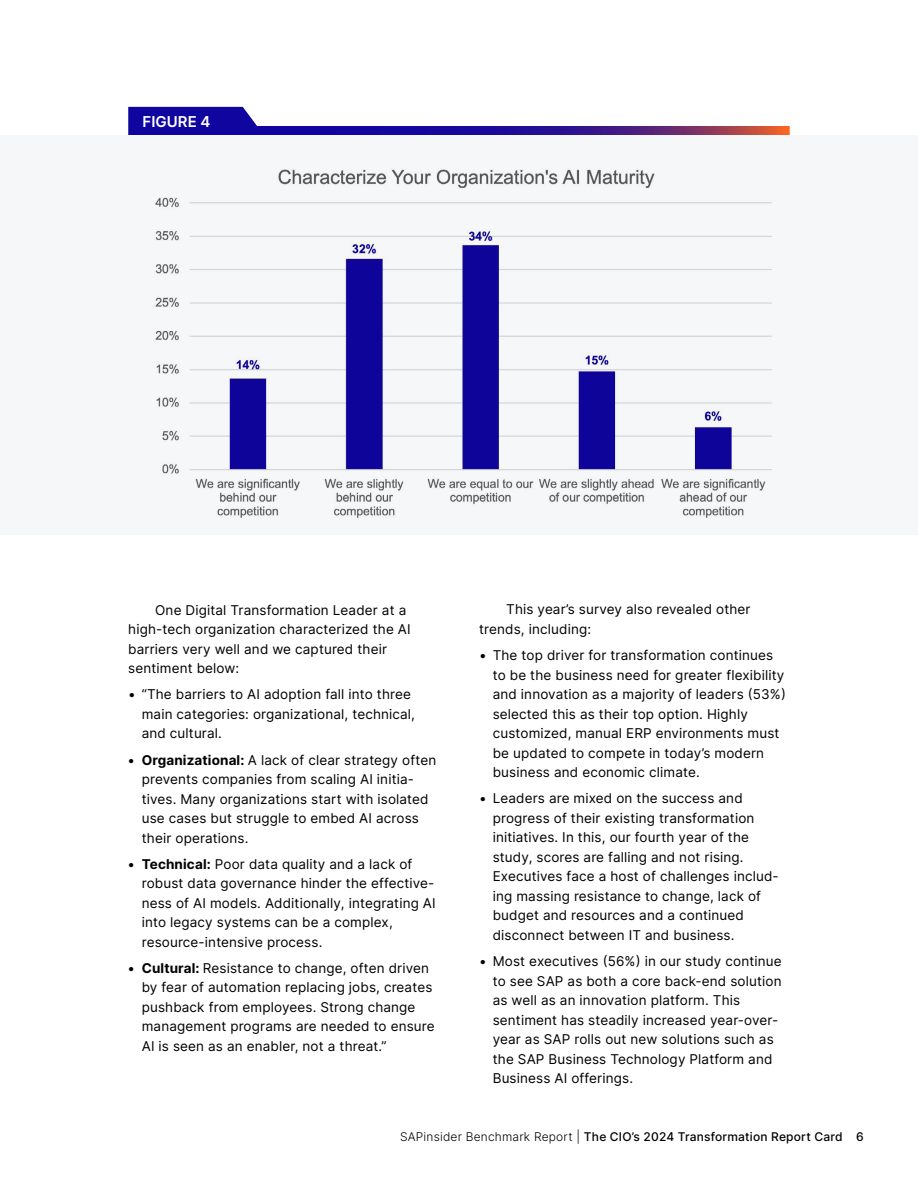
<style>
.page{position:relative;width:918px;height:1188px;background:#fff}
.page>*{position:absolute;margin:0;border:0;box-sizing:border-box;transform-origin:0 0}
.t1{font:600 15px "Inter";color:#fff}
.t2{font:13.5px/19.5px "Inter";letter-spacing:.01em;color:#000}
.t3{font:500 12px "Inter";letter-spacing:.015em;color:#000}
.s1{font-weight:700}
.s2{font-weight:300}
</style>
<div class="page">
<div style="left:0;top:135px;width:918px;height:400px;background:#f6f7f8"></div>
<svg style="left:128px;top:107px;width:662px;height:28px"></svg>
<img style="left:155px;top:169px;width:617px;height:349px">
<p class="t1" style="left:143px;top:110px;width:69px">FIGURE 4</p>
<p class="t2" style="left:128px;top:600px;width:284px;text-indent:27px">One Digital Transformation Leader at a high-tech organization characterized the AI barriers very well and we captured their sentiment below:</p>
<p class="t2" style="left:142px;top:684px;width:275px;text-indent:-14px">• “The barriers to AI adoption fall into three main categories: organizational, technical, and cultural.</p>
<p class="t2" style="left:142px;top:750px;width:296px;text-indent:-14px"><span class="s1">• Organizational:</span> A lack of clear strategy often prevents companies from scaling AI initia&shy;tives. Many organizations start with isolated use cases but struggle to embed AI across their operations.</p>
<p class="t2" style="left:142px;top:854px;width:296px;text-indent:-14px"><span class="s1">• Technical:</span> Poor data quality and a lack of robust data governance hinder the effective&shy;ness of AI models. Additionally, integrating AI into legacy systems can be a complex, resource-intensive process.</p>
<p class="t2" style="left:142px;top:958px;width:294px;text-indent:-14px"><span class="s1">• Cultural:</span> Resistance to change, often driven by fear of automation replacing jobs, creates pushback from employees. Strong change management programs are needed to ensure AI is seen as an enabler, not a threat.”</p>
<p class="t2" style="left:479px;top:600px;width:273px;text-indent:27px">This year’s survey also revealed other trends, including:</p>
<p class="t2" style="left:493px;top:645px;width:295px;text-indent:-14px">• The top driver for transformation continues to be the business need for greater flexibility and innovation as a majority of leaders (53%) selected this as their top option. Highly customized, manual ERP environments must be updated to compete in today’s modern business and economic climate.</p>
<p class="t2" style="left:493px;top:788px;width:288px;text-indent:-14px">• Leaders are mixed on the success and progress of their existing transformation initiatives. In this, our fourth year of the study, scores are falling and not rising.<br>Executives face a host of challenges includ&shy;ing massing resistance to change, lack of budget and resources and a continued disconnect between IT and business.</p>
<p class="t2" style="left:493px;top:951px;width:290px;text-indent:-14px">• Most executives (56%) in our study continue to see SAP as both a core back-end solution as well as an innovation platform. This sentiment has steadily increased year-over&shy;year as SAP rolls out new solutions such as the SAP Business Technology Platform and Business AI offerings.</p>
<p class="t3" style="left:400px;top:1128px;width:465px"><span class="s2">SAPinsider Benchmark Report |</span> The CIO’s 2024 Transformation Report Card 6</p>
</div>
